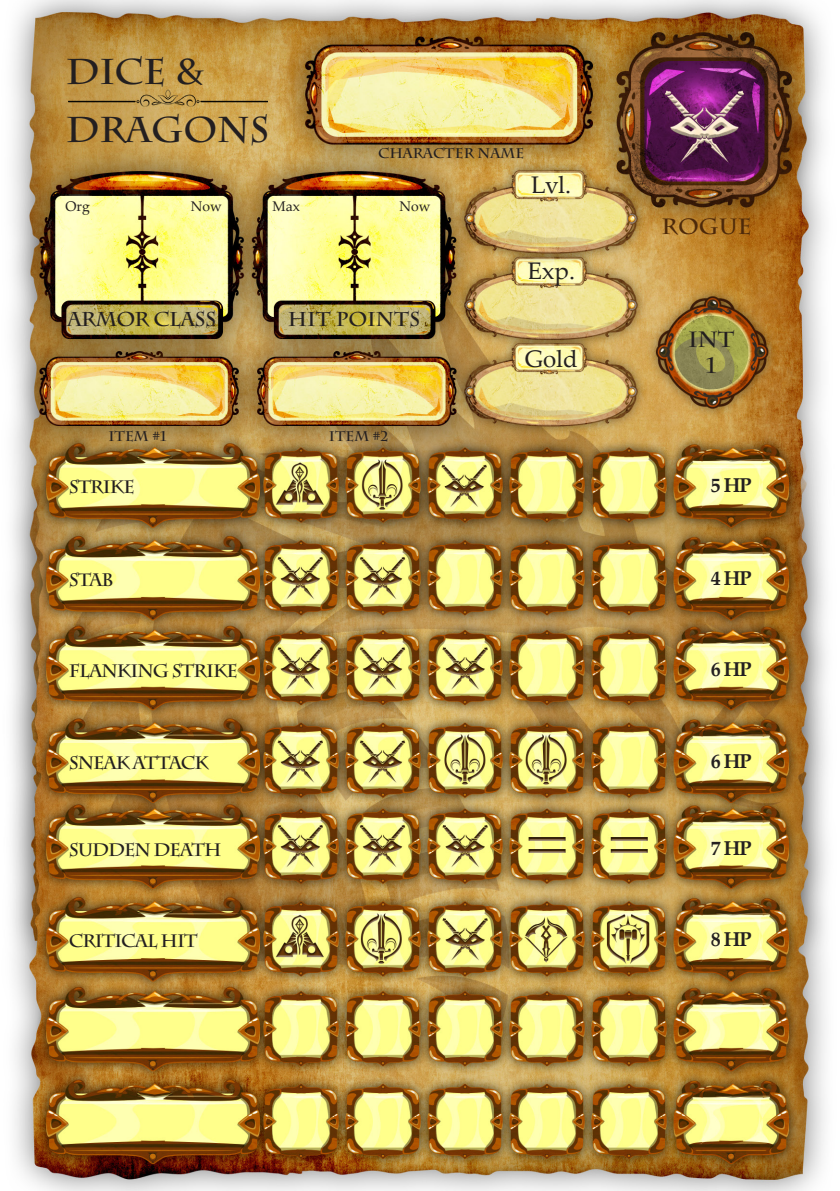
<style>
.page{position:relative;width:840px;height:1191px;background:#fff}
.page>*{position:absolute;margin:0;border:0;box-sizing:border-box;transform-origin:0 0}
.t1{font:700 35.8px/58px "Charlemagne Std";letter-spacing:-.005em;color:#231f20}
.t2{font:24px "Palatino Linotype";color:#231f20}
.t3{font:700 22px "Charlemagne Std";color:#4d290a}
.t4{font:700 22px/26.4px "Charlemagne Std";color:#231f20;text-align:center}
.t5{font:700 20px "Palatino Linotype";letter-spacing:-.05em;color:#231f20}
.t6{font:700 20px "Charlemagne Std";letter-spacing:-.02em;color:#231f20}
.t7{font:700 20px "Charlemagne Std";color:#231f20}
.t8{font:700 18px "Charlemagne Std";letter-spacing:-.05em;color:#231f20}
.t9{font:700 14px "Charlemagne Std";color:#231f20}
.t10{font:14px "Palatino Linotype";color:#231f20}
</style>
<div class="page">
<img style="left:12px;top:0;width:815px;height:1190px">
<img style="left:68px;top:63px;width:199px;height:70px">
<h1 class="t1" style="left:66px;top:43px;width:205px">DICE &amp;<br>DRAGONS</h1>
<p class="t9" style="left:378px;top:145px;width:148px">CHARACTER NAME</p>
<p class="t10" style="left:66px;top:196px;width:26px">Org</p>
<p class="t10" style="left:272px;top:196px;width:29px">Max</p>
<p class="t10" style="left:191px;top:196px;width:32px">Now</p>
<p class="t10" style="left:399px;top:196px;width:32px">Now</p>
<h2 class="t2" style="left:531px;top:167px;width:41px">Lvl.</h2>
<p class="t6" style="left:67px;top:308px;width:150px">ARMOR CLASS</p>
<p class="t7" style="left:287px;top:308px;width:134px">HIT POINTS</p>
<p class="t9" style="left:108px;top:428px;width:60px">ITEM #1</p>
<p class="t9" style="left:329px;top:428px;width:61px">ITEM #2</p>
<h2 class="t2" style="left:527px;top:253px;width:49px">Exp.</h2>
<h2 class="t2" style="left:524px;top:341px;width:55px">Gold</h2>
<p class="t3" style="left:661px;top:213px;width:92px">ROGUE</p>
<p class="t4" style="left:687px;top:326px;width:48px">INT<br>1</p>
<p class="t8" style="left:69px;top:476px;width:68px">STRIKE</p>
<p class="t5" style="left:710px;top:471px;width:42px">5 HP</p>
<p class="t8" style="left:69px;top:569px;width:47px">STAB</p>
<p class="t5" style="left:710px;top:563px;width:42px">4 HP</p>
<p class="t8" style="left:69px;top:660px;width:171px">FLANKING STRIKE</p>
<p class="t5" style="left:710px;top:654px;width:42px">6 HP</p>
<p class="t8" style="left:69px;top:752px;width:141px">SNEAK ATTACK</p>
<p class="t5" style="left:710px;top:747px;width:42px">6 HP</p>
<p class="t8" style="left:69px;top:839px;width:154px">SUDDEN DEATH</p>
<p class="t5" style="left:710px;top:834px;width:42px">7 HP</p>
<p class="t8" style="left:69px;top:930px;width:130px">CRITICAL HIT</p>
<p class="t5" style="left:710px;top:925px;width:42px">8 HP</p>
</div>
